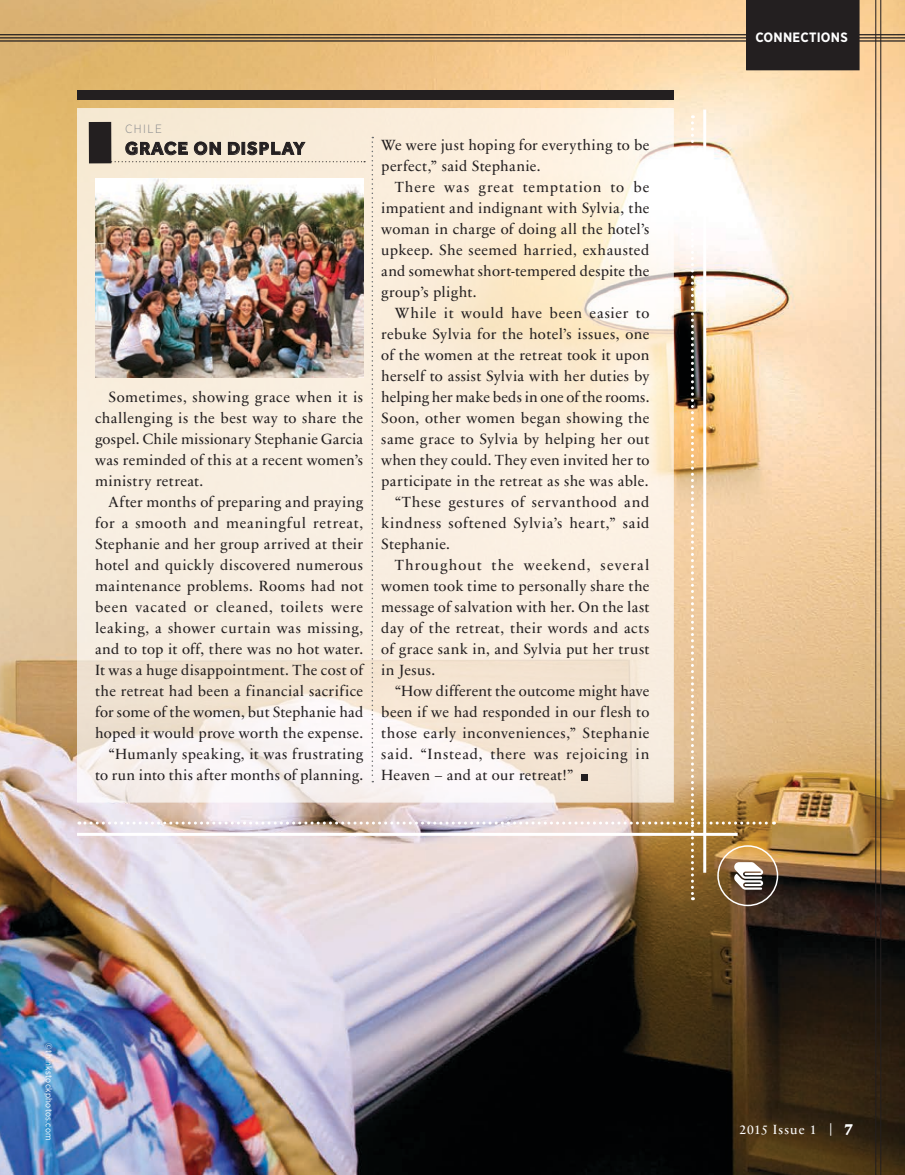
<style>
.page{position:relative;width:905px;height:1175px;background:#fff}
.page>*{position:absolute;margin:0;border:0;box-sizing:border-box;transform-origin:0 0}
.Connections_Title{font:700 18px "Effra";letter-spacing:.06em;color:#231f20}
.t{font:15px/21px "Sabon Next LT Pro";letter-spacing:.02em;color:#231f20;text-align:justify}
.t1{font:13.5px "Sabon Next LT Pro";letter-spacing:.06em;color:#fff}
.t2{font:700 13.5px "Gotham Narrow";letter-spacing:.02em;color:#fff}
.Connections_Country{font:300 12px "Gotham Narrow";letter-spacing:.12em;color:#8a8c8e}
.t3{font:9px "Gotham Narrow";letter-spacing:.03em;color:#fff}
.s1{font-family:"Gotham"}
.s2{font-weight:900;font-size:15.75px}
</style>
<div class="page">
<img style="left:0;top:900px;width:1px;height:274px">
<img style="left:1px;top:0;width:903px;height:1174px">
<hr style="left:0;top:34px;width:904px;height:1px;background:#231f20">
<hr style="left:0;top:37px;width:904px;height:1px;background:#231f20">
<hr style="left:0;top:40px;width:904px;height:2px;background:#231f20">
<div style="left:746px;top:0;width:113px;height:70px;background:#231f20"></div>
<hr style="left:875px;top:0;width:1px;height:1174px;background:#231f20">
<hr style="left:880px;top:0;width:1px;height:1174px;background:#231f20">
<div style="left:717px;top:845px;width:61px;height:61px;border:2px solid #fff;border-radius:50%"></div>
<img style="left:0;top:115px;width:774px;height:785px">
<div style="left:77px;top:91px;width:596px;height:9px;background:#231f20"></div>
<p class="Connections_Country" style="left:125px;top:121px;width:38px">CHILE</p>
<p class="Connections_Title" style="left:125px;top:137px;width:181px">GRACE ON DISPLAY</p>
<p class="t" style="left:95px;top:386px;width:270px;text-indent:14px">Sometimes, showing grace when it is challenging is the best way to share the gospel. Chile missionary Stephanie Garcia was reminded of this at a recent women’s ministry retreat.</p>
<p class="t" style="left:95px;top:491px;width:270px;text-indent:14px">After months of preparing and praying for a smooth and meaningful retreat, Stephanie and her group arrived at their hotel and quickly discovered numerous maintenance problems. Rooms had not been vacated or cleaned, toilets were leaking, a shower curtain was missing, and to top it off, there was no hot water.<br>It was a huge disappointment. The cost of the retreat had been a financial sacrifice for some of the women, but Stephanie had hoped it would prove worth the expense.</p>
<p class="t" style="left:95px;top:743px;width:270px;text-align:right">“Humanly speaking, it was frustrating to run into this after months of planning.</p>
<p class="t" style="left:381px;top:134px;width:270px">We were just hoping for everything to be perfect,” said Stephanie.</p>
<p class="t" style="left:381px;top:176px;width:270px;text-indent:14px">There was great temptation to be impatient and indignant with Sylvia, the woman in charge of doing all the hotel’s upkeep. She seemed harried, exhausted and somewhat short-tempered despite the group’s plight.</p>
<p class="t" style="left:381px;top:302px;width:270px;text-indent:14px">While it would have been easier to rebuke Sylvia for the hotel’s issues, one of the women at the retreat took it upon herself to assist Sylvia with her duties by helping her make beds in one of the rooms.<br>Soon, other women began showing the same grace to Sylvia by helping her out when they could. They even invited her to participate in the retreat as she was able.</p>
<p class="t" style="left:381px;top:491px;width:270px;text-indent:14px">“These gestures of servanthood and kindness softened Sylvia’s heart,” said Stephanie.</p>
<p class="t" style="left:381px;top:554px;width:270px;text-indent:14px">Throughout the weekend, several women took time to personally share the message of salvation with her. On the last day of the retreat, their words and acts of grace sank in, and Sylvia put her trust in Jesus.</p>
<p class="t" style="left:381px;top:680px;width:270px;text-indent:14px">“How different the outcome might have been if we had responded in our flesh to those early inconveniences,” Stephanie said. “Instead, there was rejoicing in Heaven – and at our retreat!”</p>
<p class="t2" style="left:755px;top:29px;width:94px">CONNECTIONS</p>
<p class="t3" style="left:54px;top:1043px;width:99px;rotate:90deg">©thinkstockphotos.com</p>
<p class="t1" style="left:739px;top:1118px;width:115px">2015 Issue 1 <span class="s1">|</span> <span class="s2">7</span></p>
</div>
